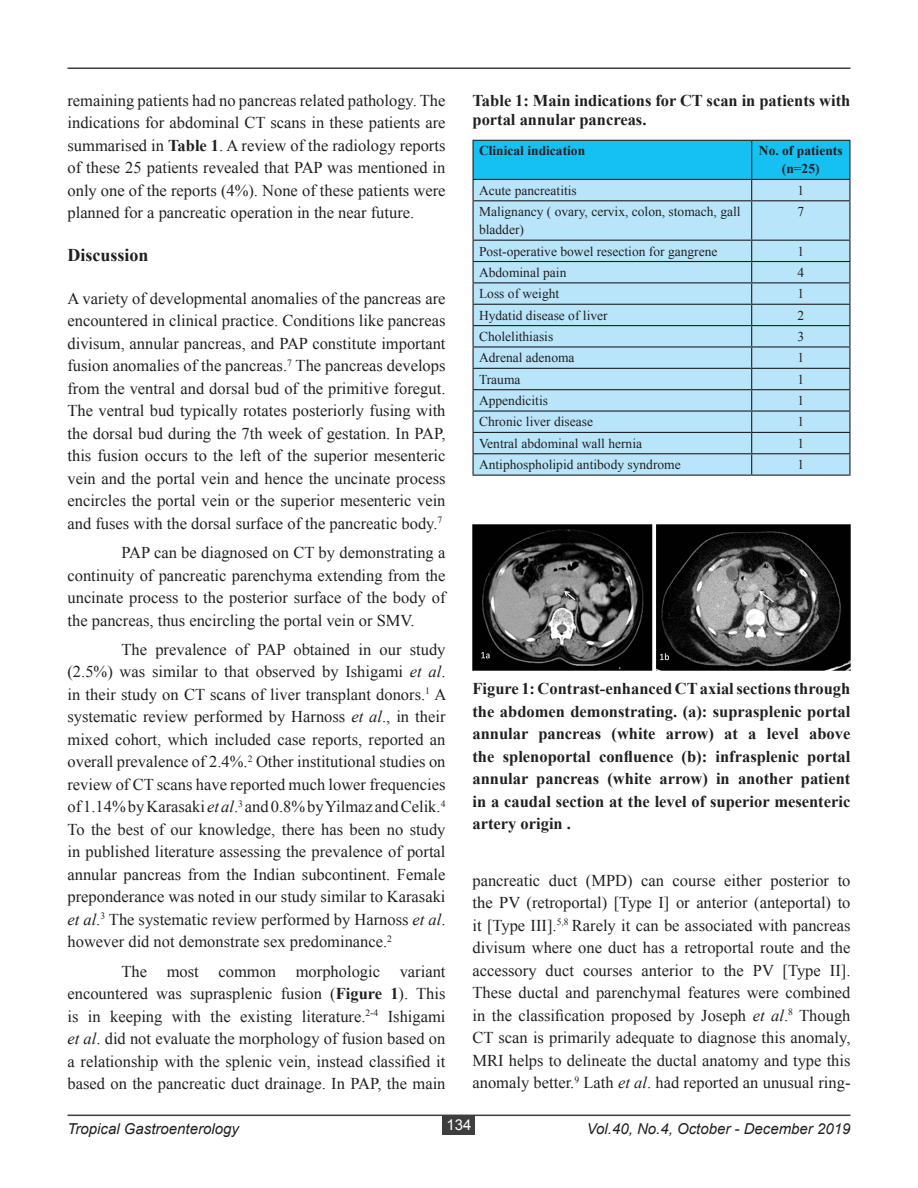
<style>
.page{position:relative;width:918px;height:1188px;background:#fff}
.page>*{position:absolute;margin:0;border:0;box-sizing:border-box;transform-origin:0 0}
.Running_Matter{font:700 18px "Times New Roman";color:#231f20}
.Running_Matter-2{font:16.5px/22.5px "Times New Roman";color:#231f20;text-align:justify}
.Running_Matter-3{font:700 16.5px/22.5px "Times New Roman";color:#231f20}
.t1{font:italic 15px "Arial";color:#231f20}
.t2{font:15px "Arial";color:#fff}
.Running_Matter-4{font:13.5px/18px "Times New Roman";color:#231f20}
.Running_Matter-5{font:700 13.5px/18px "Times New Roman";color:#231f20;text-align:center}
.s1{font-weight:700}
.s2{font-style:italic}
</style>
<div class="page">
<hr style="left:68px;top:1115px;width:782px;height:1px;background:#3e3e3f">
<hr style="left:68px;top:68px;width:782px;height:1px;background:#3e3e3f">
<div style="left:443px;top:1115px;width:32px;height:20px;background:#3e3e3f"></div>
<div style="left:474px;top:201px;width:375px;height:274px;background:#b9e5fa"></div>
<hr style="left:472px;top:179px;width:280px;height:1px;background:#231f20">
<hr style="left:472px;top:180px;width:2px;height:20px;background:#231f20">
<svg style="left:473px;top:141px;width:377px;height:59px;background:#4cc9f0"></svg>
<hr style="left:472px;top:200px;width:280px;height:1px;background:#231f20">
<hr style="left:472px;top:201px;width:2px;height:39px;background:#231f20">
<hr style="left:472px;top:240px;width:280px;height:1px;background:#231f20">
<hr style="left:472px;top:241px;width:2px;height:20px;background:#231f20">
<hr style="left:472px;top:261px;width:280px;height:1px;background:#231f20">
<hr style="left:472px;top:262px;width:2px;height:20px;background:#231f20">
<hr style="left:472px;top:282px;width:280px;height:1px;background:#231f20">
<hr style="left:472px;top:283px;width:2px;height:21px;background:#231f20">
<hr style="left:472px;top:304px;width:280px;height:1px;background:#231f20">
<hr style="left:472px;top:305px;width:2px;height:20px;background:#231f20">
<hr style="left:472px;top:325px;width:280px;height:1px;background:#231f20">
<hr style="left:472px;top:326px;width:2px;height:20px;background:#231f20">
<hr style="left:472px;top:346px;width:280px;height:2px;background:#231f20">
<hr style="left:472px;top:348px;width:2px;height:20px;background:#231f20">
<hr style="left:472px;top:368px;width:280px;height:1px;background:#231f20">
<hr style="left:472px;top:369px;width:2px;height:20px;background:#231f20">
<hr style="left:472px;top:389px;width:280px;height:1px;background:#231f20">
<hr style="left:472px;top:390px;width:2px;height:20px;background:#231f20">
<hr style="left:472px;top:410px;width:280px;height:2px;background:#231f20">
<hr style="left:472px;top:412px;width:2px;height:20px;background:#231f20">
<hr style="left:472px;top:432px;width:280px;height:1px;background:#231f20">
<hr style="left:472px;top:433px;width:2px;height:20px;background:#231f20">
<hr style="left:472px;top:453px;width:280px;height:1px;background:#231f20">
<hr style="left:472px;top:454px;width:2px;height:21px;background:#231f20">
<hr style="left:472px;top:475px;width:280px;height:1px;background:#231f20">
<hr style="left:752px;top:200px;width:98px;height:1px;background:#231f20">
<hr style="left:751px;top:201px;width:1px;height:39px;background:#231f20">
<hr style="left:752px;top:240px;width:98px;height:1px;background:#231f20">
<hr style="left:752px;top:261px;width:98px;height:1px;background:#231f20">
<hr style="left:752px;top:282px;width:98px;height:1px;background:#231f20">
<hr style="left:752px;top:304px;width:98px;height:1px;background:#231f20">
<hr style="left:752px;top:325px;width:98px;height:1px;background:#231f20">
<hr style="left:752px;top:346px;width:98px;height:2px;background:#231f20">
<hr style="left:752px;top:368px;width:98px;height:1px;background:#231f20">
<hr style="left:752px;top:389px;width:98px;height:1px;background:#231f20">
<hr style="left:752px;top:410px;width:98px;height:2px;background:#231f20">
<hr style="left:752px;top:432px;width:98px;height:1px;background:#231f20">
<hr style="left:752px;top:453px;width:98px;height:1px;background:#231f20">
<svg style="left:751px;top:241px;width:1px;height:234px"></svg>
<hr style="left:752px;top:475px;width:98px;height:1px;background:#231f20">
<hr style="left:849px;top:201px;width:1px;height:39px;background:#231f20">
<svg style="left:849px;top:241px;width:1px;height:234px"></svg>
<hr style="left:472px;top:140px;width:280px;height:1px;background:#231f20">
<hr style="left:472px;top:141px;width:2px;height:38px;background:#231f20">
<hr style="left:752px;top:140px;width:98px;height:1px;background:#231f20">
<hr style="left:751px;top:141px;width:1px;height:38px;background:#231f20">
<hr style="left:849px;top:141px;width:1px;height:38px;background:#231f20">
<img style="left:473px;top:525px;width:377px;height:145px">
<p class="Running_Matter-2" style="left:68px;top:89px;width:380px">remaining patients had no pancreas related pathology. The indications for abdominal CT scans in these patients are summarised in <span class="s1">Table 1</span>. A review of the radiology reports of these 25 patients revealed that PAP was mentioned in only one of the reports (4%). None of these patients were planned for a pancreatic operation in the near future.</p>
<p class="Running_Matter" style="left:68px;top:243px;width:83px">Discussion</p>
<p class="Running_Matter-2" style="left:68px;top:287px;width:380px">A variety of developmental anomalies of the pancreas are encountered in clinical practice. Conditions like pancreas divisum, annular pancreas, and PAP constitute important fusion anomalies of the pancreas.<sup>7</sup> The pancreas develops from the ventral and dorsal bud of the primitive foregut.<br>The ventral bud typically rotates posteriorly fusing with the dorsal bud during the 7th week of gestation. In PAP, this fusion occurs to the left of the superior mesenteric vein and the portal vein and hence the uncinate process encircles the portal vein or the superior mesenteric vein and fuses with the dorsal surface of the pancreatic body.<sup>7</sup></p>
<p class="Running_Matter-2" style="left:68px;top:541px;width:380px;text-indent:54px">PAP can be diagnosed on CT by demonstrating a continuity of pancreatic parenchyma extending from the uncinate process to the posterior surface of the body of the pancreas, thus encircling the portal vein or SMV.</p>
<p class="Running_Matter-2" style="left:68px;top:638px;width:380px;text-indent:54px">The prevalence of PAP obtained in our study (2.5%) was similar to that observed by Ishigami <span class="s2">et al</span>. in their study on CT scans of liver transplant donors.<sup>1</sup> A systematic review performed by Harnoss <span class="s2">et al</span>., in their mixed cohort, which included case reports, reported an overall prevalence of 2.4%.<sup>2</sup> Other institutional studies on review of CT scans have reported much lower frequencies of 1.14% by Karasaki <span class="s2">et al</span>.<sup>3</sup> and 0.8% by Yilmaz and Celik.<sup>4<br></sup>To the best of our knowledge, there has been no study in published literature assessing the prevalence of portal annular pancreas from the Indian subcontinent. Female preponderance was noted in our study similar to Karasaki <span class="s2">et al</span>.<sup>3</sup> The systematic review performed by Harnoss <span class="s2">et al</span>. however did not demonstrate sex predominance.<sup>2</sup></p>
<p class="Running_Matter-2" style="left:68px;top:960px;width:380px;text-indent:54px">The most common morphologic variant encountered was suprasplenic fusion (<span class="s1">Figure 1</span>). This is in keeping with the existing literature.<sup>2-4</sup> Ishigami <span class="s2">et al</span>. did not evaluate the morphology of fusion based on a relationship with the splenic vein, instead classified it based on the pancreatic duct drainage. In PAP, the main</p>
<p class="Running_Matter-3" style="left:472px;top:90px;width:379px;line-height:19.5px">Table 1: Main indications for CT scan in patients with portal annular pancreas.</p>
<p class="Running_Matter-5" style="left:479px;top:142px;width:108px">Clinical indication</p>
<p class="Running_Matter-5" style="left:759px;top:142px;width:85px">No. of patients (n=25)</p>
<p class="Running_Matter-4" style="left:479px;top:181px;width:99px">Acute pancreatitis</p>
<p class="Running_Matter-4" style="left:797px;top:181px;width:8px">1</p>
<p class="Running_Matter-4" style="left:479px;top:202px;width:263px">Malignancy ( ovary, cervix, colon, stomach, gall bladder)</p>
<p class="Running_Matter-4" style="left:797px;top:202px;width:8px">7</p>
<p class="Running_Matter-4" style="left:479px;top:242px;width:240px">Post-operative bowel resection for gangrene</p>
<p class="Running_Matter-4" style="left:797px;top:242px;width:8px">1</p>
<p class="Running_Matter-4" style="left:479px;top:263px;width:89px">Abdominal pain</p>
<p class="Running_Matter-4" style="left:797px;top:263px;width:8px">4</p>
<p class="Running_Matter-4" style="left:479px;top:285px;width:82px">Loss of weight</p>
<p class="Running_Matter-4" style="left:797px;top:285px;width:8px">1</p>
<p class="Running_Matter-4" style="left:479px;top:306px;width:130px">Hydatid disease of liver</p>
<p class="Running_Matter-4" style="left:797px;top:306px;width:8px">2</p>
<p class="Running_Matter-4" style="left:479px;top:327px;width:76px">Cholelithiasis</p>
<p class="Running_Matter-4" style="left:797px;top:327px;width:8px">3</p>
<p class="Running_Matter-4" style="left:479px;top:349px;width:97px">Adrenal adenoma</p>
<p class="Running_Matter-4" style="left:797px;top:349px;width:8px">1</p>
<p class="Running_Matter-4" style="left:479px;top:370px;width:43px">Trauma</p>
<p class="Running_Matter-4" style="left:797px;top:370px;width:8px">1</p>
<p class="Running_Matter-4" style="left:479px;top:391px;width:70px">Appendicitis</p>
<p class="Running_Matter-4" style="left:797px;top:391px;width:8px">1</p>
<p class="Running_Matter-4" style="left:479px;top:413px;width:115px">Chronic liver disease</p>
<p class="Running_Matter-4" style="left:797px;top:413px;width:8px">1</p>
<p class="Running_Matter-4" style="left:479px;top:434px;width:165px">Ventral abdominal wall hernia</p>
<p class="Running_Matter-4" style="left:797px;top:434px;width:8px">1</p>
<p class="Running_Matter-4" style="left:479px;top:455px;width:203px">Antiphospholipid antibody syndrome</p>
<p class="Running_Matter-4" style="left:797px;top:455px;width:8px">1</p>
<p class="Running_Matter-3" style="left:472px;top:677px;width:379px;text-align:justify">Figure 1: Contrast-enhanced CT axial sections through the abdomen demonstrating. (a): suprasplenic portal annular pancreas (white arrow) at a level above the splenoportal confluence (b): infrasplenic portal annular pancreas (white arrow) in another patient in a caudal section at the level of superior mesenteric artery origin .</p>
<p class="Running_Matter-2" style="left:472px;top:869px;width:380px">pancreatic duct (MPD) can course either posterior to the PV (retroportal) [Type I] or anterior (anteportal) to it [Type III].<sup>5,8</sup> Rarely it can be associated with pancreas divisum where one duct has a retroportal route and the accessory duct courses anterior to the PV [Type II].<br>These ductal and parenchymal features were combined in the classification proposed by Joseph <span class="s2">et al</span>.<sup>8</sup> Though CT scan is primarily adequate to diagnose this anomaly, MRI helps to delineate the ductal anatomy and type this anomaly better.<sup>9</sup> Lath <span class="s2">et al</span>. had reported an unusual ring-</p>
<p class="t2" style="left:446px;top:1115px;width:27px">134</p>
<p class="t1" style="left:68px;top:1119px;width:173px">Tropical Gastroenterology</p>
<p class="t1" style="left:587px;top:1119px;width:265px">Vol.40, No.4, October - December 2019</p>
</div>
